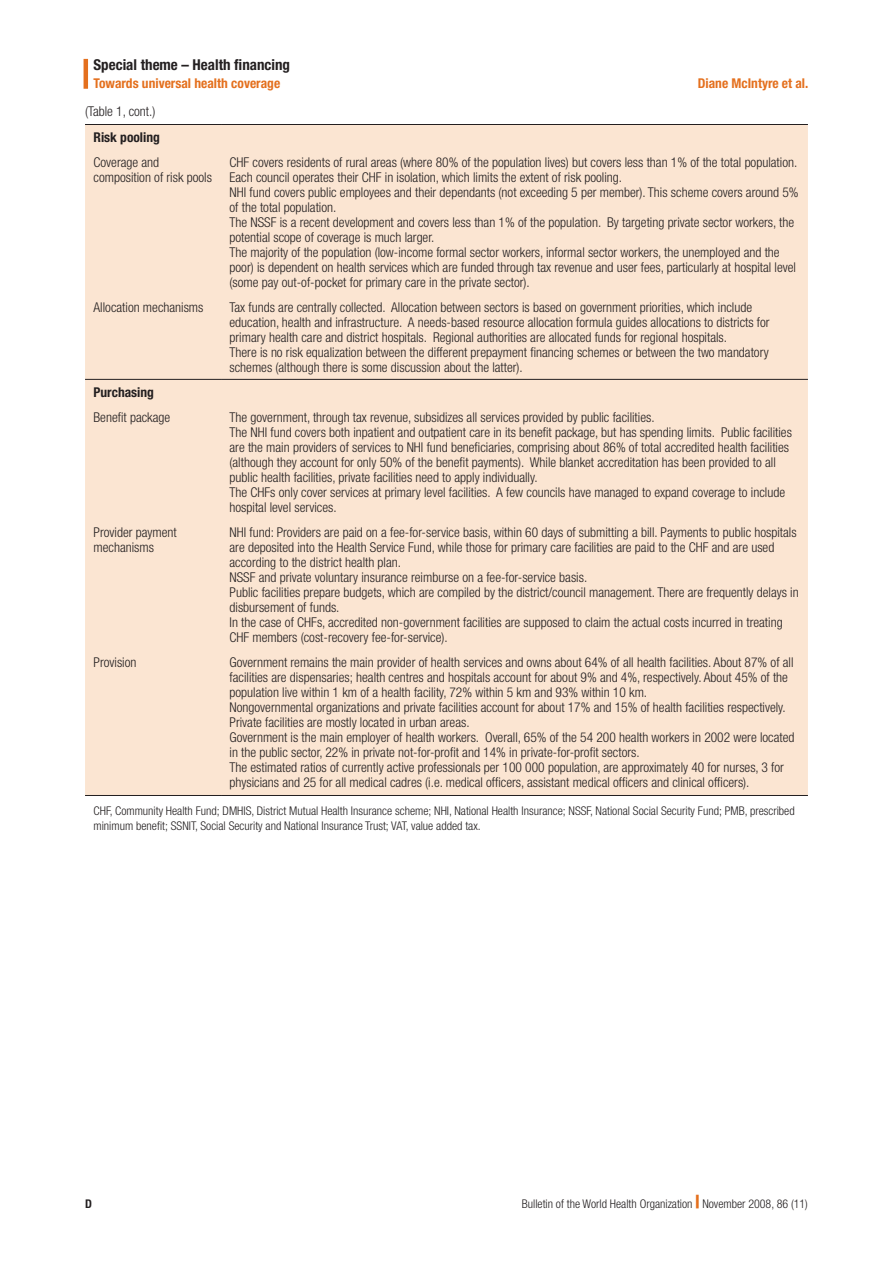
<style>
.page{position:relative;width:893px;height:1263px;background:#fff}
.page>*{position:absolute;margin:0;border:0;box-sizing:border-box;transform-origin:0 0}
.t1{font:700 condensed 15px "Helvetica Neue LT Std";color:#231f20}
.Table_text{font:300 condensed 13.5px/15px "Helvetica Neue LT Std";color:#231f20}
.t2{font:700 condensed 13.5px "Helvetica Neue LT Std";color:#e4701e}
.Table_text-2{font:700 condensed 13.5px "Helvetica Neue LT Std";color:#231f20}
.Table_footnote{font:300 condensed 12px/15px "Helvetica Neue LT Std";color:#231f20}
.t3{font:700 condensed 12px "Helvetica Neue LT Std";color:#231f20}
.s1{font-weight:800;font-stretch:expanded;font-size:18px;color:#e4701e}
</style>
<div class="page">
<hr style="left:84px;top:59px;width:4px;height:30px;background:#e4701e">
<div style="left:85px;top:125px;width:723px;height:670px;background:#fbe5d2"></div>
<hr style="left:85px;top:124px;width:136px;height:1px;background:#231f20">
<hr style="left:221px;top:124px;width:587px;height:1px;background:#231f20">
<hr style="left:85px;top:379px;width:136px;height:1px;background:#231f20">
<hr style="left:221px;top:379px;width:587px;height:1px;background:#231f20">
<hr style="left:85px;top:795px;width:136px;height:1px;background:#231f20">
<hr style="left:221px;top:795px;width:587px;height:1px;background:#231f20">
<p class="t1" style="left:94px;top:55px;width:198px">Special theme – Health financing</p>
<p class="t2" style="left:94px;top:75px;width:188px">Towards universal health coverage</p>
<p class="t2" style="left:698px;top:75px;width:112px">Diane McIntyre et al.</p>
<p class="Table_text" style="left:85px;top:104px;width:72px">(Table 1, cont.)</p>
<p class="Table_text-2" style="left:94px;top:129px;width:68px">Risk pooling</p>
<p class="Table_text" style="left:94px;top:154px;width:120px">Coverage and composition of risk pools</p>
<p class="Table_text" style="left:230px;top:154px;width:569px">CHF covers residents of rural areas (where 80% of the population lives) but covers less than 1% of the total population.<br>Each council operates their CHF in isolation, which limits the extent of risk pooling.</p>
<p class="Table_text" style="left:230px;top:184px;width:571px">NHI fund covers public employees and their dependants (not exceeding 5 per member). This scheme covers around 5% of the total population.</p>
<p class="Table_text" style="left:230px;top:214px;width:566px">The NSSF is a recent development and covers less than 1% of the population. By targeting private sector workers, the potential scope of coverage is much larger.</p>
<p class="Table_text" style="left:230px;top:244px;width:568px">The majority of the population (low-income formal sector workers, informal sector workers, the unemployed and the poor) is dependent on health services which are funded through tax revenue and user fees, particularly at hospital level (some pay out-of-pocket for primary care in the private sector).</p>
<p class="Table_text" style="left:94px;top:299px;width:111px">Allocation mechanisms</p>
<p class="Table_text" style="left:230px;top:299px;width:542px">Tax funds are centrally collected. Allocation between sectors is based on government priorities, which include education, health and infrastructure. A needs-based resource allocation formula guides allocations to districts for primary health care and district hospitals. Regional authorities are allocated funds for regional hospitals.</p>
<p class="Table_text" style="left:230px;top:344px;width:541px">There is no risk equalization between the different prepayment financing schemes or between the two mandatory schemes (although there is some discussion about the latter).</p>
<p class="Table_text-2" style="left:94px;top:384px;width:62px">Purchasing</p>
<p class="Table_text" style="left:94px;top:409px;width:78px">Benefit package</p>
<p class="Table_text" style="left:230px;top:409px;width:427px">The government, through tax revenue, subsidizes all services provided by public facilities.</p>
<p class="Table_text" style="left:230px;top:424px;width:564px">The NHI fund covers both inpatient and outpatient care in its benefit package, but has spending limits. Public facilities are the main providers of services to NHI fund beneficiaries, comprising about 86% of total accredited health facilities (although they account for only 50% of the benefit payments). While blanket accreditation has been provided to all public health facilities, private facilities need to apply individually.</p>
<p class="Table_text" style="left:230px;top:484px;width:557px">The CHFs only cover services at primary level facilities. A few councils have managed to expand coverage to include hospital level services.</p>
<p class="Table_text" style="left:94px;top:524px;width:85px">Provider payment mechanisms</p>
<p class="Table_text" style="left:230px;top:524px;width:569px">NHI fund: Providers are paid on a fee-for-service basis, within 60 days of submitting a bill. Payments to public hospitals are deposited into the Health Service Fund, while those for primary care facilities are paid to the CHF and are used according to the district health plan.</p>
<p class="Table_text" style="left:230px;top:569px;width:359px">NSSF and private voluntary insurance reimburse on a fee-for-service basis.</p>
<p class="Table_text" style="left:230px;top:584px;width:571px">Public facilities prepare budgets, which are compiled by the district/council management. There are frequently delays in disbursement of funds.</p>
<p class="Table_text" style="left:230px;top:614px;width:555px">In the case of CHFs, accredited non-government facilities are supposed to claim the actual costs incurred in treating<br>CHF members (cost-recovery fee-for-service).</p>
<p class="Table_text" style="left:94px;top:654px;width:44px">Provision</p>
<p class="Table_text" style="left:230px;top:654px;width:565px">Government remains the main provider of health services and owns about 64% of all health facilities. About 87% of all facilities are dispensaries; health centres and hospitals account for about 9% and 4%, respectively. About 45% of the population live within 1 km of a health facility, 72% within 5 km and 93% within 10 km.</p>
<p class="Table_text" style="left:230px;top:699px;width:558px">Nongovernmental organizations and private facilities account for about 17% and 15% of health facilities respectively.<br>Private facilities are mostly located in urban areas.</p>
<p class="Table_text" style="left:230px;top:729px;width:566px">Government is the main employer of health workers. Overall, 65% of the 54 200 health workers in 2002 were located in the public sector, 22% in private not-for-profit and 14% in private-for-profit sectors.</p>
<p class="Table_text" style="left:230px;top:759px;width:556px">The estimated ratios of currently active professionals per 100 000 population, are approximately 40 for nurses, 3 for physicians and 25 for all medical cadres (i.e. medical officers, assistant medical officers and clinical officers).</p>
<p class="Table_footnote" style="left:94px;top:803px;width:703px">CHF, Community Health Fund; DMHIS, District Mutual Health Insurance scheme; NHI, National Health Insurance; NSSF, National Social Security Fund; PMB, prescribed minimum benefit; SSNIT, Social Security and National Insurance Trust; VAT, value added tax.</p>
<p class="t3" style="left:85px;top:1196px;width:8px">D</p>
<p class="Table_footnote" style="left:522px;top:1196px;width:288px">Bulletin of the World Health Organization <span class="s1">|</span> November 2008, 86 (11)</p>
</div>
